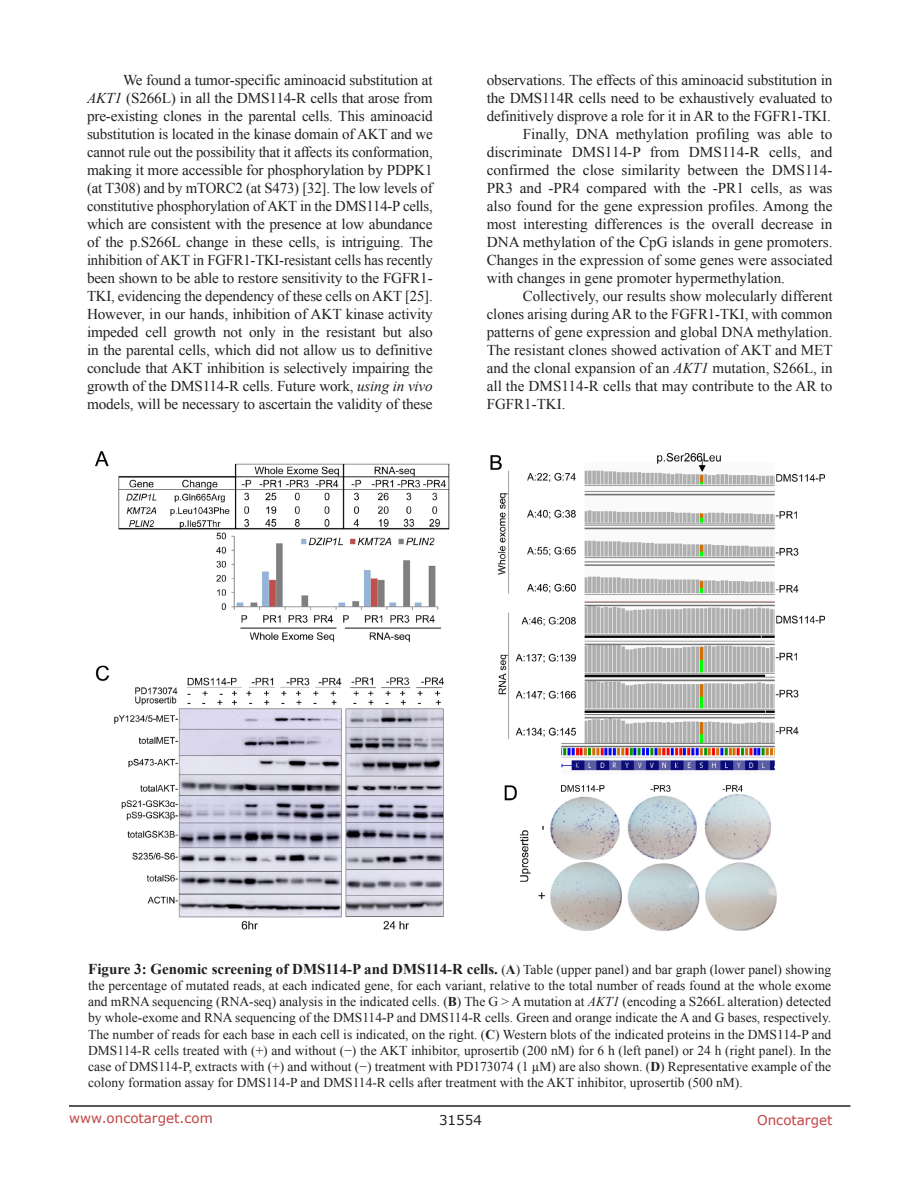
<style>
.page{position:relative;width:918px;height:1188px;background:#fff}
.page>*{position:absolute;margin:0;border:0;box-sizing:border-box;transform-origin:0 0}
.BodyText{font:15px/18px "Times New Roman";letter-spacing:-.01em;color:#231f20;text-align:justify}
.Figuretrx{font:700 15px "Times New Roman";color:#231f20}
.Figuretrx-2{font:13.5px/16.2px "Times New Roman";color:#231f20;text-align:justify}
.t1{font:13.5px "Verdana";color:#c24141}
.t2{font:13.5px "Verdana";color:#231f20}
.s1{font-style:italic}
.s2{font-weight:400;font-size:13.5px}
.s3{font-size:13.5px}
.s4{font-weight:700}
</style>
<div class="page">
<hr style="left:69px;top:1105px;width:781px;height:2px;background:#231f20">
<img style="left:95px;top:451px;width:729px;height:480px">
<p class="BodyText" style="left:87px;top:71px;width:347px;text-indent:36px">We found a tumor-specific aminoacid substitution at <span class="s1">AKT1</span> (S266L) in all the DMS114-R cells that arose from pre-existing clones in the parental cells. This aminoacid substitution is located in the kinase domain of AKT and we cannot rule out the possibility that it affects its conformation, making it more accessible for phosphorylation by PDPK1 (at T308) and by mTORC2 (at S473) [32]. The low levels of constitutive phosphorylation of AKT in the DMS114-P cells, which are consistent with the presence at low abundance of the p.S266L change in these cells, is intriguing. The inhibition of AKT in FGFR1-TKI-resistant cells has recently been shown to be able to restore sensitivity to the FGFR1- TKI, evidencing the dependency of these cells on AKT [25].<br>However, in our hands, inhibition of AKT kinase activity impeded cell growth not only in the resistant but also in the parental cells, which did not allow us to definitive conclude that AKT inhibition is selectively impairing the growth of the DMS114-R cells. Future work, <span class="s1">using in vivo </span>models, will be necessary to ascertain the validity of these</p>
<p class="BodyText" style="left:487px;top:71px;width:347px">observations. The effects of this aminoacid substitution in the DMS114R cells need to be exhaustively evaluated to definitively disprove a role for it in AR to the FGFR1-TKI.</p>
<p class="BodyText" style="left:487px;top:125px;width:347px;text-indent:36px">Finally, DNA methylation profiling was able to discriminate DMS114-P from DMS114-R cells, and confirmed the close similarity between the DMS114- PR3 and -PR4 compared with the -PR1 cells, as was also found for the gene expression profiles. Among the most interesting differences is the overall decrease in DNA methylation of the CpG islands in gene promoters.<br>Changes in the expression of some genes were associated with changes in gene promoter hypermethylation.</p>
<p class="BodyText" style="left:487px;top:287px;width:348px;text-indent:36px">Collectively, our results show molecularly different clones arising during AR to the FGFR1-TKI, with common patterns of gene expression and global DNA methylation.<br>The resistant clones showed activation of AKT and MET and the clonal expansion of an <span class="s1">AKT1</span> mutation, S266L, in all the DMS114-R cells that may contribute to the AR to FGFR1-TKI.</p>
<p class="Figuretrx" style="left:88px;top:958px;width:745px">Figure 3: Genomic screening of DMS114-P and DMS114-R cells. <span class="s2">(</span><span class="s3">A</span><span class="s2">) Table (upper panel) and bar graph (lower panel) showing</span></p>
<p class="Figuretrx-2" style="left:88px;top:977px;width:745px">the percentage of mutated reads, at each indicated gene, for each variant, relative to the total number of reads found at the whole exome and mRNA sequencing (RNA-seq) analysis in the indicated cells. (<span class="s4">B</span>) The G &gt; A mutation at <span class="s1">AKT1</span> (encoding a S266L alteration) detected by whole-exome and RNA sequencing of the DMS114-P and DMS114-R cells. Green and orange indicate the A and G bases, respectively.<br>The number of reads for each base in each cell is indicated, on the right. (<span class="s4">C</span>) Western blots of the indicated proteins in the DMS114-P and DMS114-R cells treated with (+) and without (−) the AKT inhibitor, uprosertib (200 nM) for 6 h (left panel) or 24 h (right panel). In the case of DMS114-P, extracts with (+) and without (−) treatment with PD173074 (1 µM) are also shown. (<span class="s4">D</span>) Representative example of the colony formation assay for DMS114-P and DMS114-R cells after treatment with the AKT inhibitor, uprosertib (500 nM).</p>
<p class="t1" style="left:69px;top:1109px;width:145px">www.oncotarget.com</p>
<p class="t2" style="left:439px;top:1111px;width:44px">31554</p>
<p class="t1" style="left:757px;top:1111px;width:77px">Oncotarget</p>
</div>
